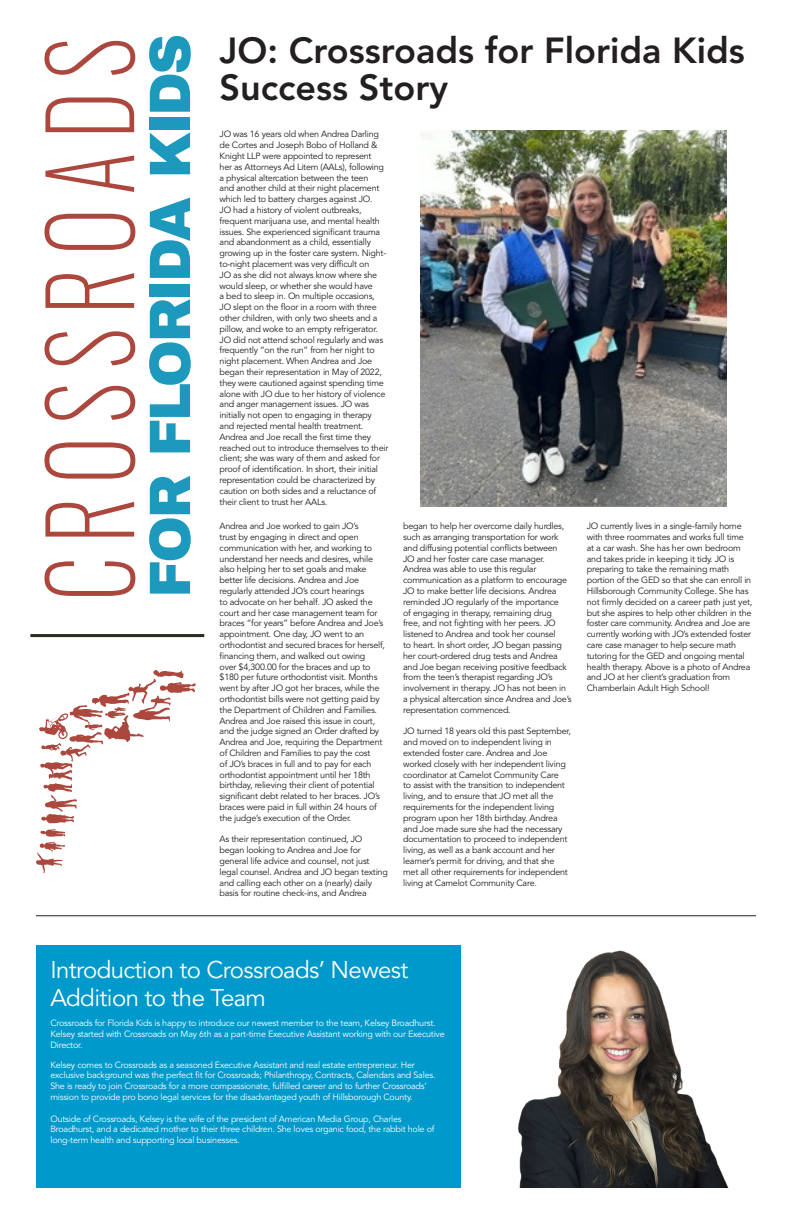
<style>
.page{position:relative;width:792px;height:1224px;background:#fff}
.page>*{position:absolute;margin:0;border:0;box-sizing:border-box;transform-origin:0 0}
.Article_title_-_black{font:800 36px/37px "Avenir LT Std";color:#231f20}
.Article_title_-_white{font:24px/28.8px "Avenir LT Std";letter-spacing:-.025em;color:#fff}
.Body_-_black{font:9px/10.8px "Avenir LT Std";letter-spacing:-.025em;color:#231f20}
.Body_-_white{font:9px/10.8px "Avenir LT Std";letter-spacing:-.025em;color:#fff}
.Article_title_-_white-2{font:9px/10.8px "Avenir LT Std";letter-spacing:-.025em;color:#fff}
</style>
<div class="page">
<div style="left:36px;top:945px;width:425px;height:243px;background:#09c"></div>
<img style="left:420px;top:131px;width:307px;height:375px">
<hr style="left:36px;top:916px;width:720px;height:1px;background:#231f20">
<svg style="left:36px;top:670px;width:160px;height:203px"></svg>
<svg style="left:149px;top:299px;width:42px;height:153px"></svg>
<div style="left:150px;top:284px;width:40px;height:12px;background:#1d99bd"></div>
<svg style="left:150px;top:198px;width:40px;height:80px"></svg>
<svg style="left:149px;top:476px;width:42px;height:118px"></svg>
<svg style="left:150px;top:132px;width:40px;height:42px"></svg>
<div style="left:150px;top:118px;width:40px;height:12px;background:#1d99bd"></div>
<svg style="left:149px;top:36px;width:42px;height:76px"></svg>
<svg style="left:44px;top:561px;width:91px;height:35px"></svg>
<svg style="left:45px;top:502px;width:89px;height:35px"></svg>
<svg style="left:44px;top:442px;width:91px;height:37px"></svg>
<svg style="left:44px;top:386px;width:91px;height:34px"></svg>
<svg style="left:44px;top:331px;width:91px;height:34px"></svg>
<svg style="left:45px;top:273px;width:89px;height:35px"></svg>
<svg style="left:44px;top:214px;width:91px;height:36px"></svg>
<svg style="left:45px;top:155px;width:89px;height:37px"></svg>
<svg style="left:45px;top:98px;width:89px;height:34px"></svg>
<svg style="left:44px;top:41px;width:91px;height:34px"></svg>
<hr style="left:30px;top:634px;width:174px;height:3px;background:#2d2c1d">
<img style="left:518px;top:950px;width:211px;height:238px">
<p class="Article_title_-_black" style="left:220px;top:32px;width:527px">JO: Crossroads for Florida Kids<br>Success Story</p>
<p class="Body_-_black" style="left:220px;top:129px;width:170px">JO was 16 years old when Andrea Darling de Cortes and Joseph Bobo of Holland &amp; Knight LLP were appointed to represent<br>her as Attorneys Ad Litem (AALs), following a physical altercation between the teen<br>and another child at their night placement which led to battery charges against JO.<br>JO had a history of violent outbreaks, frequent marijuana use, and mental health issues. She experienced significant trauma and abandonment as a child, essentially growing up in the foster care system. Night&shy;to-night placement was very difficult on<br>JO as she did not always know where she would sleep, or whether she would have<br>a bed to sleep in. On multiple occasions, JO slept on the floor in a room with three other children, with only two sheets and a pillow, and woke to an empty refrigerator.<br>JO did not attend school regularly and was frequently “on the run” from her night to night placement. When Andrea and Joe began their representation in May of 2022, they were cautioned against spending time alone with JO due to her history of violence and anger management issues. JO was initially not open to engaging in therapy and rejected mental health treatment.<br>Andrea and Joe recall the first time they reached out to introduce themselves to their client; she was wary of them and asked for proof of identification. In short, their initial representation could be characterized by caution on both sides and a reluctance of their client to trust her AALs.</p>
<p class="Body_-_black" style="left:220px;top:521px;width:167px">Andrea and Joe worked to gain JO’s<br>trust by engaging in direct and open communication with her, and working to understand her needs and desires, while also helping her to set goals and make better life decisions. Andrea and Joe regularly attended JO’s court hearings<br>to advocate on her behalf. JO asked the court and her case management team for braces “for years” before Andrea and Joe’s appointment. One day, JO went to an orthodontist and secured braces for herself, financing them, and walked out owing<br>over $4,300.00 for the braces and up to $180 per future orthodontist visit. Months went by after JO got her braces, while the orthodontist bills were not getting paid by the Department of Children and Families.<br>Andrea and Joe raised this issue in court, and the judge signed an Order drafted by Andrea and Joe, requiring the Department of Children and Families to pay the cost<br>of JO’s braces in full and to pay for each orthodontist appointment until her 18th birthday, relieving their client of potential significant debt related to her braces. JO’s braces were paid in full within 24 hours of the judge’s execution of the Order.</p>
<p class="Body_-_black" style="left:220px;top:834px;width:170px">As their representation continued, JO began looking to Andrea and Joe for general life advice and counsel, not just legal counsel. Andrea and JO began texting and calling each other on a (nearly) daily basis for routine check-ins, and Andrea</p>
<p class="Body_-_black" style="left:403px;top:521px;width:170px">began to help her overcome daily hurdles, such as arranging transportation for work and diffusing potential conflicts between<br>JO and her foster care case manager.<br>Andrea was able to use this regular communication as a platform to encourage JO to make better life decisions. Andrea reminded JO regularly of the importance<br>of engaging in therapy, remaining drug<br>free, and not fighting with her peers. JO listened to Andrea and took her counsel<br>to heart. In short order, JO began passing her court-ordered drug tests and Andrea and Joe began receiving positive feedback from the teen’s therapist regarding JO’s involvement in therapy. JO has not been in a physical altercation since Andrea and Joe’s representation commenced.</p>
<p class="Body_-_black" style="left:403px;top:726px;width:169px">JO turned 18 years old this past September, and moved on to independent living in extended foster care. Andrea and Joe worked closely with her independent living coordinator at Camelot Community Care<br>to assist with the transition to independent living, and to ensure that JO met all the requirements for the independent living program upon her 18th birthday. Andrea and Joe made sure she had the necessary documentation to proceed to independent living, as well as a bank account and her learner’s permit for driving, and that she met all other requirements for independent living at Camelot Community Care.</p>
<p class="Body_-_black" style="left:587px;top:521px;width:167px">JO currently lives in a single-family home with three roommates and works full time at a car wash. She has her own bedroom and takes pride in keeping it tidy. JO is preparing to take the remaining math portion of the GED so that she can enroll in Hillsborough Community College. She has not firmly decided on a career path just yet, but she aspires to help other children in the foster care community. Andrea and Joe are currently working with JO’s extended foster care case manager to help secure math tutoring for the GED and ongoing mental health therapy. Above is a photo of Andrea and JO at her client’s graduation from Chamberlain Adult High School!</p>
<p class="Article_title_-_white" style="left:50px;top:956px;width:360px">Introduction to Crossroads’ Newest<br>Addition to the Team</p>
<p class="Article_title_-_white-2" style="left:50px;top:1018px;width:396px">Crossroads for Florida Kids is happy to introduce our newest member to the team, Kelsey Broadhurst.<br>Kelsey started with Crossroads on May 6th as a part-time Executive Assistant working with our Executive<br>Director.</p>
<p class="Body_-_white" style="left:50px;top:1059px;width:387px">Kelsey comes to Crossroads as a seasoned Executive Assistant and real estate entrepreneur. Her exclusive background was the perfect fit for Crossroads; Philanthropy, Contracts, Calendars and Sales.<br>She is ready to join Crossroads for a more compassionate, fulfilled career and to further Crossroads’ mission to provide pro bono legal services for the disadvantaged youth of Hillsborough County.</p>
<p class="Body_-_white" style="left:50px;top:1113px;width:386px">Outside of Crossroads, Kelsey is the wife of the president of American Media Group, Charles<br>Broadhurst, and a dedicated mother to their three children. She loves organic food, the rabbit hole of long-term health and supporting local businesses.</p>
</div>
